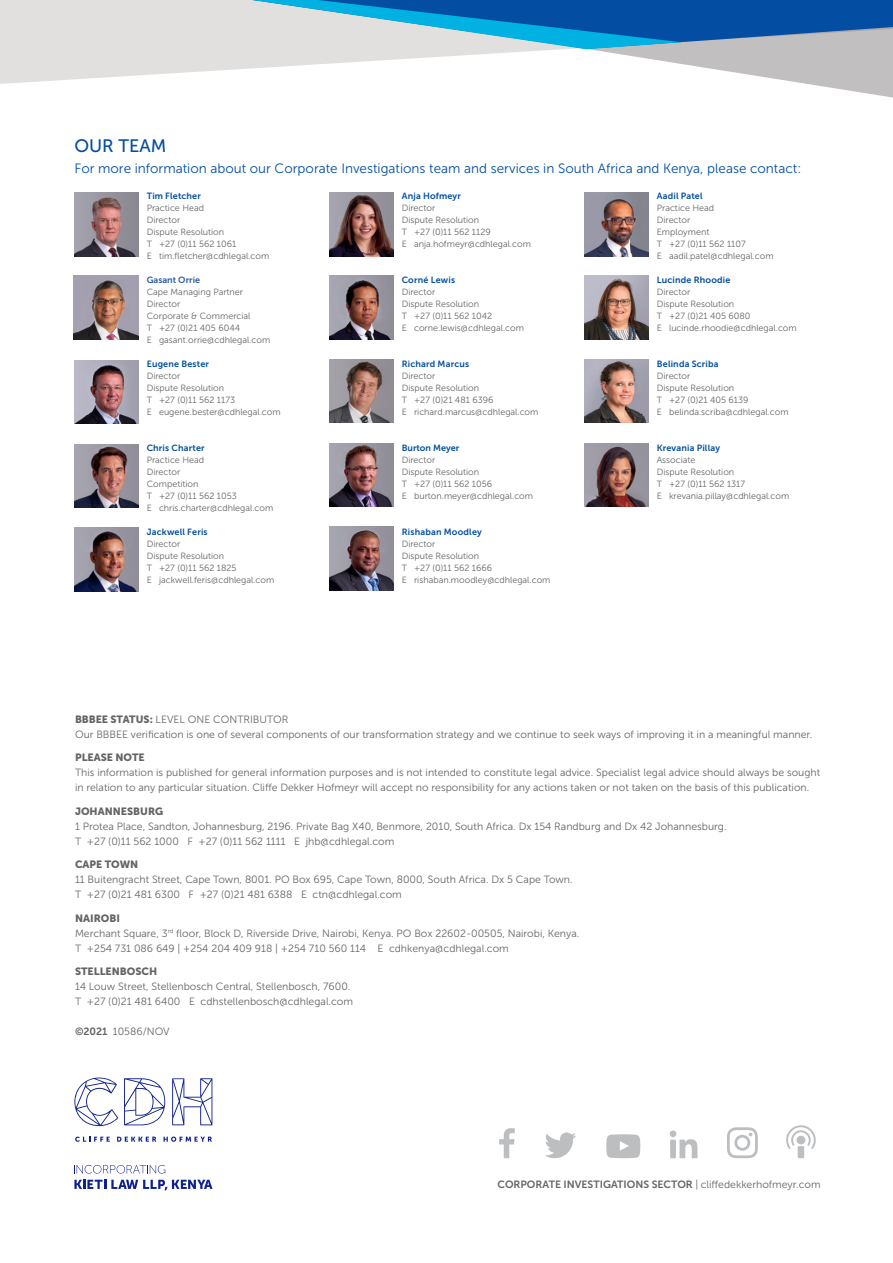
<style>
.page{position:relative;width:893px;height:1263px;background:#fff}
.page>*{position:absolute;margin:0;border:0;box-sizing:border-box;transform-origin:0 0}
.t1{font:18px "Museo Sans 500";color:#034ea2}
.t2{font:13.5px "Museo Sans 300";color:#034ea2}
.t3{font:10.5px/15px "Museo Sans 300";color:#636466}
.t4{font:10.5px "Museo Sans 700";color:#636466}
.t5{font:10.5px "Museo Sans 900";color:#636466}
.t6{font:9px/12px "Museo Sans 300";color:#636466}
.t7{font:9px "Museo Sans 700";letter-spacing:.02em;color:#034ea2}
.t8{font:9px "Museo Sans 700";color:#2a5caa}
.t9{font:9px "Museo Sans 700";color:#034ea2}
.s1{font-family:"Museo Sans 900"}
.s2{font-family:"Museo Sans 700"}
.s3{font-family:"Museo Sans 300"}
</style>
<div class="page">
<img style="left:584px;top:193px;width:65px;height:63px">
<img style="left:329px;top:193px;width:65px;height:63px">
<svg style="left:821px;top:86px;width:72px;height:12px"></svg>
<svg style="left:0;top:0;width:893px;height:86px;fill:#e1e0df"></svg>
<svg style="left:252px;top:0;width:641px;height:49px;background:#508fbe"></svg>
<svg style="left:164px;top:1136px;width:48px;height:6px"></svg>
<svg style="left:117px;top:1136px;width:39px;height:6px"></svg>
<svg style="left:75px;top:1136px;width:35px;height:6px"></svg>
<svg style="left:74px;top:1077px;width:44px;height:49px"></svg>
<svg style="left:124px;top:1078px;width:41px;height:47px"></svg>
<svg style="left:172px;top:1078px;width:40px;height:47px"></svg>
<svg style="left:74px;top:1165px;width:91px;height:8px"></svg>
<svg style="left:74px;top:1180px;width:138px;height:10px"></svg>
<svg style="left:499px;top:1128px;width:16px;height:30px"></svg>
<svg style="left:545px;top:1132px;width:31px;height:26px"></svg>
<svg style="left:670px;top:1130px;width:27px;height:28px"></svg>
<svg style="left:606px;top:1134px;width:34px;height:24px"></svg>
<svg style="left:786px;top:1125px;width:30px;height:24px"></svg>
<div style="left:798px;top:1146px;width:6px;height:12px;background:#bcbec0"></div>
<svg style="left:727px;top:1127px;width:31px;height:31px"></svg>
<img style="left:74px;top:528px;width:65px;height:63px">
<img style="left:74px;top:360px;width:65px;height:64px">
<img style="left:74px;top:444px;width:65px;height:64px">
<img style="left:74px;top:193px;width:65px;height:63px">
<img style="left:329px;top:443px;width:65px;height:64px">
<img style="left:329px;top:359px;width:65px;height:64px">
<img style="left:329px;top:276px;width:65px;height:63px">
<img style="left:329px;top:527px;width:65px;height:63px">
<img style="left:584px;top:276px;width:65px;height:63px">
<img style="left:584px;top:359px;width:65px;height:64px">
<img style="left:584px;top:443px;width:65px;height:64px">
<img style="left:74px;top:276px;width:64px;height:63px">
<h1 class="t1" style="left:74px;top:136px;width:93px">OUR TEAM</h1>
<h2 class="t2" style="left:74px;top:161px;width:728px">For more information about our Corporate Investigations team and services in South Africa and Kenya, please contact:</h2>
<p class="t7" style="left:147px;top:191px;width:56px">Tim Fletcher</p>
<p class="t6" style="left:147px;top:202px;width:124px">Practice Head<br>Director<br>Dispute Resolution<br>T +27 (0)11 562 1061<br>E tim.fletcher@cdhlegal.com</p>
<p class="t8" style="left:147px;top:275px;width:55px">Gasant Orrie</p>
<p class="t6" style="left:147px;top:286px;width:125px">Cape Managing Partner<br>Director<br>Corporate &amp; Commercial<br>T +27 (0)21 405 6044<br>E gasant.orrie@cdhlegal.com</p>
<p class="t7" style="left:147px;top:359px;width:64px">Eugene Bester</p>
<p class="t6" style="left:147px;top:370px;width:135px">Director<br>Dispute Resolution<br>T +27 (0)11 562 1173<br>E eugene.bester@cdhlegal.com</p>
<p class="t7" style="left:147px;top:443px;width:60px">Chris Charter</p>
<p class="t6" style="left:147px;top:454px;width:128px">Practice Head<br>Director<br>Competition<br>T +27 (0)11 562 1053<br>E chris.charter@cdhlegal.com</p>
<p class="t7" style="left:147px;top:527px;width:62px">Jackwell Feris</p>
<p class="t6" style="left:147px;top:538px;width:129px">Director<br>Dispute Resolution<br>T +27 (0)11 562 1825<br>E jackwell.feris@cdhlegal.com</p>
<p class="t7" style="left:402px;top:191px;width:61px">Anja Hofmeyr</p>
<p class="t6" style="left:402px;top:202px;width:131px">Director<br>Dispute Resolution<br>T +27 (0)11 562 1129<br>E anja.hofmeyr@cdhlegal.com</p>
<p class="t7" style="left:402px;top:275px;width:55px">Corné Lewis</p>
<p class="t6" style="left:402px;top:286px;width:124px">Director<br>Dispute Resolution<br>T +27 (0)11 562 1042<br>E corne.lewis@cdhlegal.com</p>
<p class="t7" style="left:402px;top:359px;width:69px">Richard Marcus</p>
<p class="t6" style="left:402px;top:370px;width:138px">Director<br>Dispute Resolution<br>T +27 (0)21 481 6396<br>E richard.marcus@cdhlegal.com</p>
<p class="t9" style="left:402px;top:443px;width:59px">Burton Meyer</p>
<p class="t6" style="left:402px;top:454px;width:133px">Director<br>Dispute Resolution<br>T +27 (0)11 562 1056<br>E burton.meyer@cdhlegal.com</p>
<p class="t7" style="left:402px;top:527px;width:82px">Rishaban Moodley</p>
<p class="t6" style="left:402px;top:538px;width:150px">Director<br>Dispute Resolution<br>T +27 (0)11 562 1666<br>E rishaban.moodley@cdhlegal.com</p>
<p class="t7" style="left:657px;top:191px;width:47px">Aadil Patel</p>
<p class="t6" style="left:657px;top:202px;width:118px">Practice Head<br>Director<br>Employment<br>T +27 (0)11 562 1107<br>E aadil.patel@cdhlegal.com</p>
<p class="t7" style="left:657px;top:275px;width:75px">Lucinde Rhoodie</p>
<p class="t6" style="left:657px;top:286px;width:141px">Director<br>Dispute Resolution<br>T +27 (0)21 405 6080<br>E lucinde.rhoodie@cdhlegal.com</p>
<p class="t7" style="left:657px;top:359px;width:63px">Belinda Scriba</p>
<p class="t6" style="left:657px;top:370px;width:133px">Director<br>Dispute Resolution<br>T +27 (0)21 405 6139<br>E belinda.scriba@cdhlegal.com</p>
<p class="t7" style="left:657px;top:443px;width:65px">Krevania Pillay</p>
<p class="t6" style="left:657px;top:454px;width:134px">Associate<br>Dispute Resolution<br>T +27 (0)11 562 1317<br>E krevania.pillay@cdhlegal.com</p>
<p class="t3" style="left:75px;top:712px;width:739px"><span class="s1">BBBEE STATUS:</span> LEVEL ONE CONTRIBUTOR<br>Our BBBEE verification is one of several components of our transformation strategy and we continue to seek ways of improving it in a meaningful manner.</p>
<p class="t5" style="left:75px;top:751px;width:71px">PLEASE NOTE</p>
<p class="t3" style="left:75px;top:765px;width:747px">This information is published for general information purposes and is not intended to constitute legal advice. Specialist legal advice should always be sought in relation to any particular situation. Cliffe Dekker Hofmeyr will accept no responsibility for any actions taken or not taken on the basis of this publication.</p>
<p class="t5" style="left:75px;top:805px;width:90px">JOHANNESBURG</p>
<p class="t3" style="left:75px;top:819px;width:653px">1 Protea Place, Sandton, Johannesburg, 2196. Private Bag X40, Benmore, 2010, South Africa. Dx 154 Randburg and Dx 42 Johannesburg.<br>T +27 (0)11 562 1000 F +27 (0)11 562 1111 E jhb@cdhlegal.com</p>
<p class="t5" style="left:75px;top:858px;width:65px">CAPE TOWN</p>
<p class="t3" style="left:75px;top:872px;width:499px">11 Buitengracht Street, Cape Town, 8001. PO Box 695, Cape Town, 8000, South Africa. Dx 5 Cape Town.<br>T +27 (0)21 481 6300 F +27 (0)21 481 6388 E ctn@cdhlegal.com</p>
<p class="t5" style="left:75px;top:912px;width:46px">NAIROBI</p>
<p class="t3" style="left:75px;top:926px;width:506px">Merchant Square, 3<sup>rd</sup> floor, Block D, Riverside Drive, Nairobi, Kenya. PO Box 22602-00505, Nairobi, Kenya.<br>T +254 731 086 649 | +254 204 409 918 | +254 710 560 114 E cdhkenya@cdhlegal.com</p>
<p class="t5" style="left:75px;top:965px;width:84px">STELLENBOSCH</p>
<p class="t3" style="left:75px;top:979px;width:280px">14 Louw Street, Stellenbosch Central, Stellenbosch, 7600.<br>T +27 (0)21 481 6400 E cdhstellenbosch@cdhlegal.com</p>
<p class="t3" style="left:75px;top:1024px;width:96px"><span class="s2">©2021</span> 10586/NOV</p>
<p class="t4" style="left:498px;top:1179px;width:325px">CORPORATE INVESTIGATIONS SECTOR <span class="s3">| cliffedekkerhofmeyr.com</span></p>
</div>
